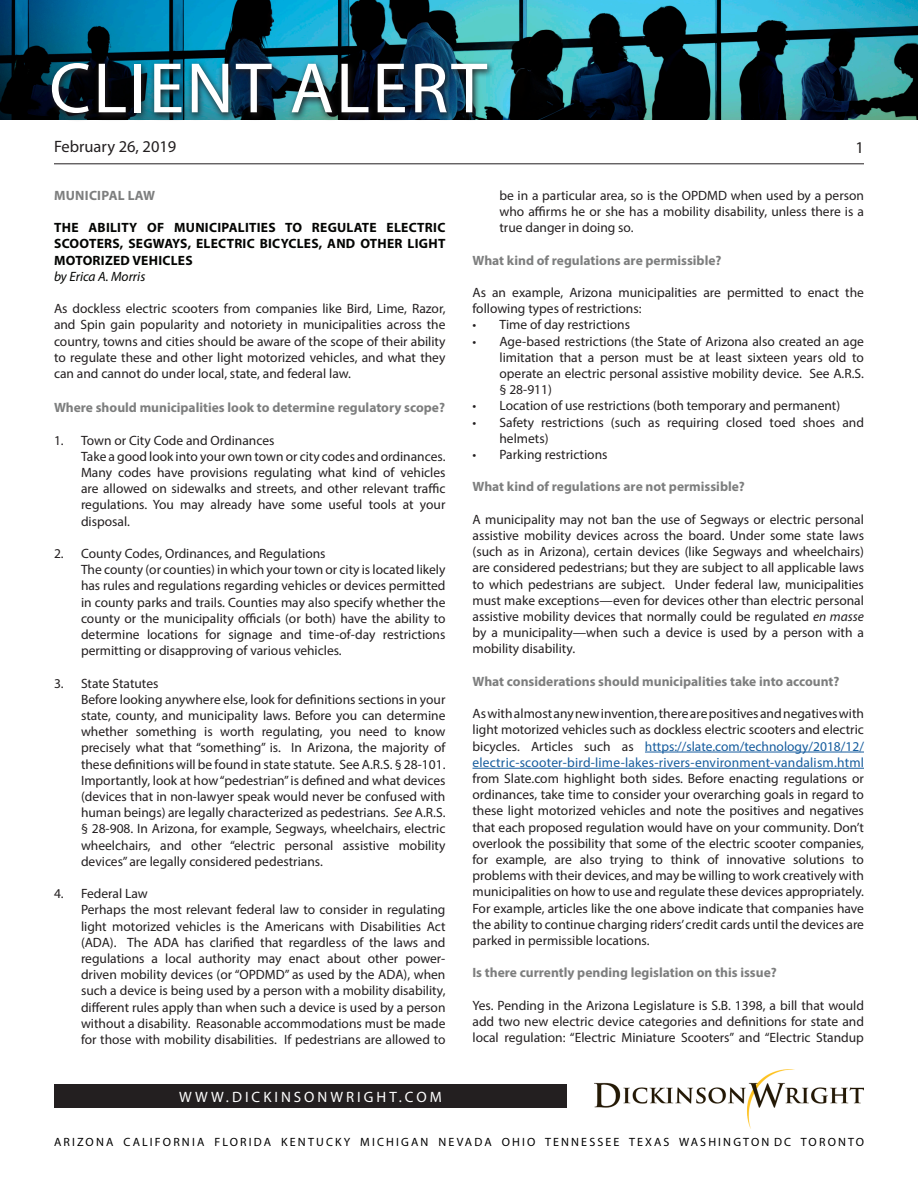
<style>
.page{position:relative;width:918px;height:1188px;background:#fff}
.page>*{position:absolute;margin:0;border:0;box-sizing:border-box;transform-origin:0 0}
.t1{font:72px "Myriad Pro";letter-spacing:.03em;color:#fff}
.t2{font:16.5px "Myriad Pro";color:#231f20}
.t3{font:15px "Myriad Pro";letter-spacing:.2em;color:#fff}
.t4{font:13.5px/16.2px "Myriad Pro";color:#231f20;text-align:justify}
.t5{font:700 13.5px "Myriad Pro";color:#7d7e7e}
.t6{font:700 13.5px/16.2px "Myriad Pro";letter-spacing:.02em;color:#040503;text-align:justify}
.t7{font:italic 13.5px "Myriad Pro";color:#040503}
.t8{font:700 13.5px "Myriad Pro";letter-spacing:.02em;color:#7d7e7e}
.t9{font:12px "Myriad Pro";letter-spacing:.18em;color:#000}
.s1{font-style:italic}
.s2{color:#175d9e}
</style>
<div class="page">
<img style="left:0;top:0;width:918px;height:120px">
<div style="left:54px;top:1084px;width:513px;height:24px;background:#231f20"></div>
<img style="left:594px;top:1069px;width:270px;height:60px">
<img style="left:48px;top:59px;width:447px;height:61px">
<hr style="left:54px;top:163px;width:810px;height:1px;background:#231f20">
<hr style="left:645px;top:752px;width:219px;height:1px;background:#175d9e">
<hr style="left:472px;top:768px;width:392px;height:1px;background:#175d9e">
<h1 class="t1" style="left:49px;top:44px;width:439px">CLIENT ALERT</h1>
<p class="t2" style="left:54px;top:136px;width:124px">February 26, 2019</p>
<p class="t2" style="left:856px;top:138px;width:10px">1</p>
<p class="t8" style="left:54px;top:187px;width:103px">MUNICIPAL LAW</p>
<p class="t6" style="left:54px;top:219px;width:393px">THE ABILITY OF MUNICIPALITIES TO REGULATE ELECTRIC SCOOTERS, SEGWAYS, ELECTRIC BICYCLES, AND OTHER LIGHT MOTORIZED VEHICLES</p>
<p class="t7" style="left:54px;top:268px;width:93px">by Erica A. Morris</p>
<p class="t4" style="left:54px;top:300px;width:393px">As dockless electric scooters from companies like Bird, Lime, Razor, and Spin gain popularity and notoriety in municipalities across the country, towns and cities should be aware of the scope of their ability to regulate these and other light motorized vehicles, and what they can and cannot do under local, state, and federal law.</p>
<p class="t5" style="left:54px;top:399px;width:393px">Where should municipalities look to determine regulatory scope?</p>
<p class="t4" style="left:54px;top:432px;width:222px">1. Town or City Code and Ordinances</p>
<p class="t4" style="left:81px;top:448px;width:366px">Take a good look into your own town or city codes and ordinances.<br>Many codes have provisions regulating what kind of vehicles are allowed on sidewalks and streets, and other relevant traffic regulations. You may already have some useful tools at your disposal.</p>
<p class="t4" style="left:54px;top:545px;width:273px">2. County Codes, Ordinances, and Regulations</p>
<p class="t4" style="left:81px;top:561px;width:366px">The county (or counties) in which your town or city is located likely has rules and regulations regarding vehicles or devices permitted in county parks and trails. Counties may also specify whether the county or the municipality officials (or both) have the ability to determine locations for signage and time-of-day restrictions permitting or disapproving of various vehicles.</p>
<p class="t4" style="left:54px;top:675px;width:106px">3. State Statutes</p>
<p class="t4" style="left:81px;top:691px;width:366px">Before looking anywhere else, look for definitions sections in your state, county, and municipality laws. Before you can determine whether something is worth regulating, you need to know precisely what that “something” is. In Arizona, the majority of these definitions will be found in state statute. See A.R.S. § 28-101.<br>Importantly, look at how “pedestrian” is defined and what devices (devices that in non-lawyer speak would never be confused with human beings) are legally characterized as pedestrians. <span class="s1">See</span> A.R.S. § 28-908. In Arizona, for example, Segways, wheelchairs, electric wheelchairs, and other “electric personal assistive mobility devices” are legally considered pedestrians.</p>
<p class="t4" style="left:54px;top:885px;width:95px">4. Federal Law</p>
<p class="t4" style="left:81px;top:902px;width:366px">Perhaps the most relevant federal law to consider in regulating light motorized vehicles is the Americans with Disabilities Act (ADA). The ADA has clarified that regardless of the laws and regulations a local authority may enact about other power&shy;driven mobility devices (or “OPDMD” as used by the ADA), when such a device is being used by a person with a mobility disability, different rules apply than when such a device is used by a person without a disability. Reasonable accommodations must be made for those with mobility disabilities. If pedestrians are allowed to</p>
<p class="t4" style="left:500px;top:187px;width:366px">be in a particular area, so is the OPDMD when used by a person who affirms he or she has a mobility disability, unless there is a true danger in doing so.</p>
<p class="t5" style="left:472px;top:251px;width:251px">What kind of regulations are permissible?</p>
<p class="t4" style="left:472px;top:284px;width:393px">As an example, Arizona municipalities are permitted to enact the following types of restrictions:</p>
<p class="t4" style="left:472px;top:317px;width:159px">• Time of day restrictions</p>
<p class="t4" style="left:500px;top:333px;width:366px;text-indent:-27px">• Age-based restrictions (the State of Arizona also created an age limitation that a person must be at least sixteen years old to operate an electric personal assistive mobility device. See A.R.S. § 28-911)</p>
<p class="t4" style="left:472px;top:398px;width:369px">• Location of use restrictions (both temporary and permanent)</p>
<p class="t4" style="left:500px;top:414px;width:366px;text-indent:-27px">• Safety restrictions (such as requiring closed toed shoes and helmets)</p>
<p class="t4" style="left:472px;top:446px;width:137px">• Parking restrictions</p>
<p class="t5" style="left:472px;top:478px;width:274px">What kind of regulations are not permissible?</p>
<p class="t4" style="left:472px;top:511px;width:393px">A municipality may not ban the use of Segways or electric personal assistive mobility devices across the board. Under some state laws (such as in Arizona), certain devices (like Segways and wheelchairs) are considered pedestrians; but they are subject to all applicable laws to which pedestrians are subject. Under federal law, municipalities must make exceptions—even for devices other than electric personal assistive mobility devices that normally could be regulated <span class="s1">en masse </span>by a municipality—when such a device is used by a person with a mobility disability.</p>
<p class="t5" style="left:472px;top:673px;width:369px">What considerations should municipalities take into account?</p>
<p class="t4" style="left:472px;top:705px;width:393px">As with almost any new invention, there are positives and negatives with light motorized vehicles such as dockless electric scooters and electric bicycles. Articles such as <span class="s2">https://slate.com/technology/2018/12/ electric-scooter-bird-lime-lakes-rivers-environment-vandalism.html </span>from Slate.com highlight both sides. Before enacting regulations or ordinances, take time to consider your overarching goals in regard to these light motorized vehicles and note the positives and negatives that each proposed regulation would have on your community. Don’t overlook the possibility that some of the electric scooter companies, for example, are also trying to think of innovative solutions to problems with their devices, and may be willing to work creatively with municipalities on how to use and regulate these devices appropriately.<br>For example, articles like the one above indicate that companies have the ability to continue charging riders’ credit cards until the devices are parked in permissible locations.</p>
<p class="t5" style="left:472px;top:964px;width:306px">Is there currently pending legislation on this issue?</p>
<p class="t4" style="left:472px;top:997px;width:393px">Yes. Pending in the Arizona Legislature is S.B. 1398, a bill that would add two new electric device categories and definitions for state and local regulation: “Electric Miniature Scooters” and “Electric Standup</p>
<p class="t3" style="left:179px;top:1087px;width:264px">WWW.DICKINSONWRIGHT.COM</p>
<p class="t9" style="left:54px;top:1134px;width:812px">ARIZONA CALIFORNIA FLORIDA KENTUCKY MICHIGAN NEVADA OHIO TENNESSEE TEXAS WASHINGTON DC TORONTO</p>
</div>
